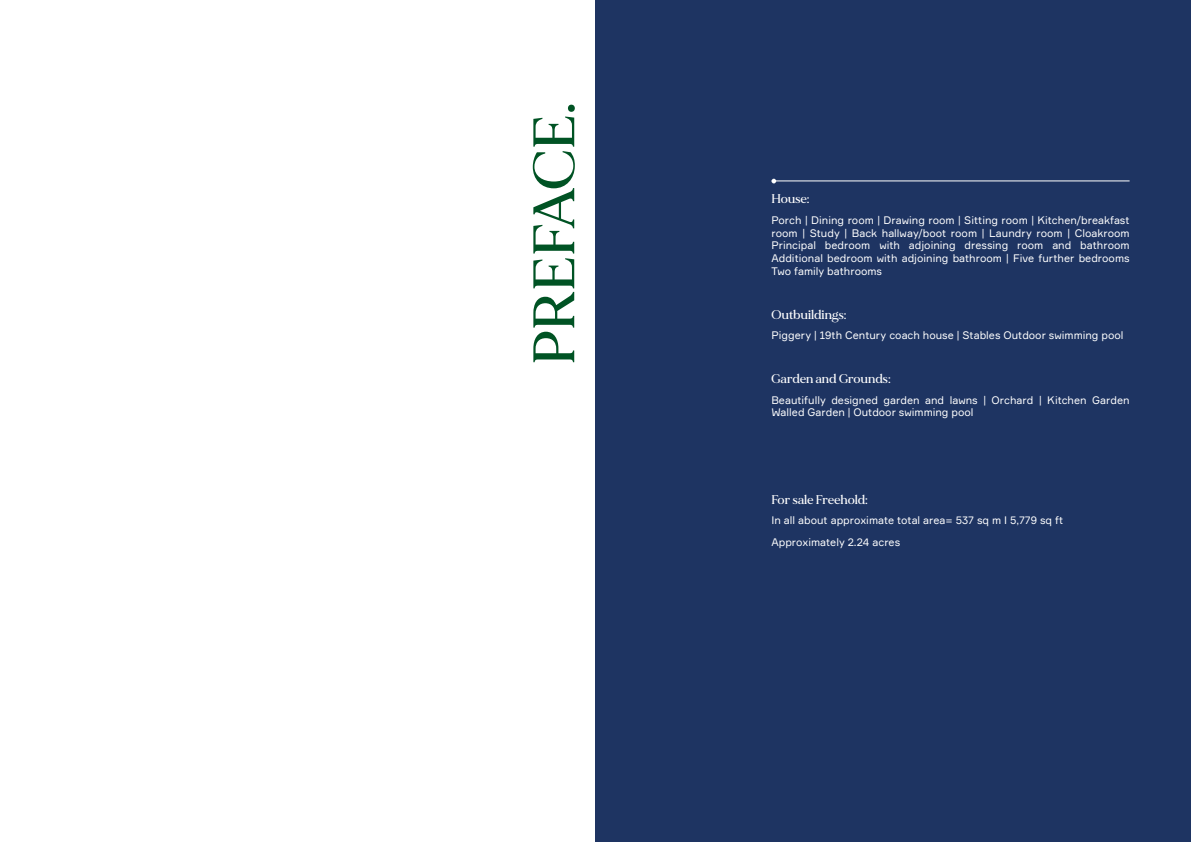
<style>
.page{position:relative;width:1191px;height:842px;background:#fff}
.page>*{position:absolute;margin:0;border:0;box-sizing:border-box;transform-origin:0 0}
.t1{font:500 58.4px "MADE Mirage";color:#005324}
.t2{font:500 12.6px "MADE Mirage";letter-spacing:.01em;color:#fff}
.t3{font:10.7px/12.8px "Formular";color:#fff}
</style>
<div class="page">
<hr style="left:595px;top:14px;width:1px;height:814px;background:#000">
<div style="left:596px;top:0;width:595px;height:842px;background:#1e3462"></div>
<hr style="left:774px;top:181px;width:355px;height:1px;background:#fff">
<svg style="left:771px;top:179px;width:5px;height:4px"></svg>
<h1 class="t1" style="left:516px;top:365px;width:264px;rotate:-90deg">PREFACE.</h1>
<p class="t2" style="left:771px;top:191px;width:40px">House:</p>
<p class="t3" style="left:771px;top:213px;width:360px;text-align:justify">Porch | Dining room | Drawing room | Sitting room | Kitchen/breakfast room | Study | Back hallway/boot room | Laundry room | Cloakroom Principal bedroom with adjoining dressing room and bathroom Additional bedroom with adjoining bathroom | Five further bedrooms Two family bathrooms</p>
<p class="t2" style="left:771px;top:306px;width:77px">Outbuildings:</p>
<p class="t3" style="left:771px;top:329px;width:353px">Piggery | 19th Century coach house | Stables Outdoor swimming pool</p>
<p class="t2" style="left:771px;top:370px;width:121px">Garden and Grounds:</p>
<p class="t3" style="left:771px;top:393px;width:360px">Beautifully designed garden and lawns | Orchard | Kitchen Garden<br>Walled Garden | Outdoor swimming pool</p>
<p class="t2" style="left:771px;top:491px;width:98px">For sale Freehold:</p>
<p class="t3" style="left:771px;top:509px;width:293px;line-height:21.4px">In all about approximate total area= 537 sq m I 5,779 sq ft<br>Approximately 2.24 acres</p>
</div>
